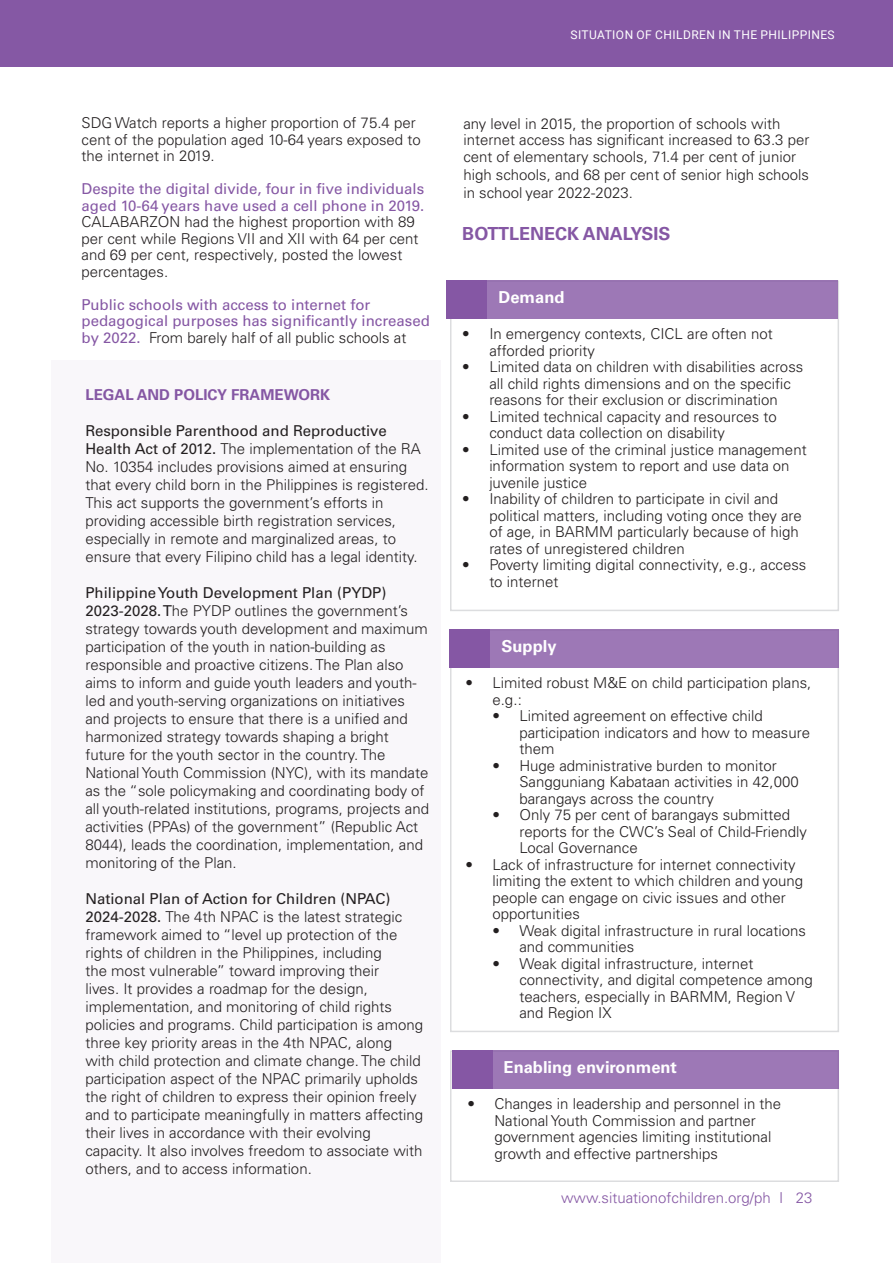
<style>
.page{position:relative;width:893px;height:1263px;background:#fff}
.page>*{position:absolute;margin:0;border:0;box-sizing:border-box;transform-origin:0 0}
.t1{font:700 18px "Univers LT Pro 65";color:#8557a4}
.t2{font:700 16.5px "Univers LT Pro 65";color:#fff}
.t3{font:300 15px/18px "Univers LT Pro 45";color:#231f20}
.t4{font:15px/16.5px "Univers LT Pro 55 Roman";color:#8557a4}
.t5{font:15px "Univers LT Pro 55 Roman";color:#231f20}
.t6{font:300 15px "Univers LT Pro 45";color:#8557a4}
.t7{font:700 15px "Univers LT Pro 65";color:#8557a4}
.t8{font:12px "Roboto";letter-spacing:.035em;color:#fff}
.s1{font-family:"Univers LT Pro 55 Roman";font-weight:400;color:#8557a4}
.s2{font-family:"Univers LT Pro 55 Roman";font-weight:400}
</style>
<div class="page">
<div style="left:0;top:0;width:893px;height:67px;background:#8558a4"></div>
<div style="left:51px;top:360px;width:390px;height:903px;background:#f9f7fa"></div>
<div style="left:450px;top:280px;width:389px;height:331px;border:2px solid #dcdddf"></div>
<div style="left:480px;top:280px;width:358px;height:38px;background:#9d78b6"></div>
<div style="left:446px;top:280px;width:41px;height:38px;background:#8557a4"></div>
<div style="left:450px;top:629px;width:389px;height:403px;border:2px solid #dcdddf"></div>
<div style="left:483px;top:629px;width:356px;height:38px;background:#9d78b6"></div>
<div style="left:450px;top:629px;width:40px;height:38px;background:#8557a4"></div>
<div style="left:450px;top:1050px;width:389px;height:132px;border:2px solid #dcdddf"></div>
<div style="left:485px;top:1050px;width:354px;height:38px;background:#9d78b6"></div>
<div style="left:452px;top:1050px;width:40px;height:38px;background:#8557a4"></div>
<p class="t3" style="left:82px;top:115px;width:341px;line-height:16.5px">SDG Watch reports a higher proportion of 75.4 per cent of the population aged 10-64 years exposed to the internet in 2019.</p>
<p class="t4" style="left:82px;top:181px;width:344px">Despite the digital divide, four in five individuals aged 10-64 years have used a cell phone in 2019.</p>
<p class="t3" style="left:82px;top:214px;width:339px;line-height:16.5px">CALABARZON had the highest proportion with 89 per cent while Regions VII and XII with 64 per cent and 69 per cent, respectively, posted the lowest percentages.</p>
<p class="t4" style="left:82px;top:296px;width:350px">Public schools with access to internet for pedagogical purposes has significantly increased</p>
<p class="t3" style="left:82px;top:329px;width:326px"><span class="s1">by 2022.</span> From barely half of all public schools at</p>
<p class="t7" style="left:85px;top:386px;width:246px">LEGAL AND POLICY FRAMEWORK</p>
<p class="t5" style="left:85px;top:422px;width:303px">Responsible Parenthood and Reproductive</p>
<p class="t3" style="left:85px;top:440px;width:345px"><span class="s2">Health Act of 2012.</span> The implementation of the RA No. 10354 includes provisions aimed at ensuring that every child born in the Philippines is registered.<br>This act supports the government’s efforts in providing accessible birth registration services, especially in remote and marginalized areas, to ensure that every Filipino child has a legal identity.</p>
<p class="t5" style="left:85px;top:584px;width:302px">Philippine Youth Development Plan (PYDP)</p>
<p class="t3" style="left:85px;top:602px;width:345px"><span class="s2">2023-2028. T</span>he PYDP outlines the government’s strategy towards youth development and maximum participation of the youth in nation-building as responsible and proactive citizens. The Plan also aims to inform and guide youth leaders and youth&shy;led and youth-serving organizations on initiatives and projects to ensure that there is a unified and harmonized strategy towards shaping a bright future for the youth sector in the country. The National Youth Commission (NYC), with its mandate as the “sole policymaking and coordinating body of all youth-related institutions, programs, projects and activities (PPAs) of the government” (Republic Act 8044), leads the coordination, implementation, and monitoring of the Plan.</p>
<p class="t5" style="left:85px;top:890px;width:306px">National Plan of Action for Children (NPAC)</p>
<p class="t3" style="left:85px;top:908px;width:339px"><span class="s2">2024-2028.</span> The 4th NPAC is the latest strategic framework aimed to “level up protection of the rights of children in the Philippines, including<br>the most vulnerable” toward improving their<br>lives. It provides a roadmap for the design, implementation, and monitoring of child rights policies and programs. Child participation is among three key priority areas in the 4th NPAC, along with child protection and climate change. The child participation aspect of the NPAC primarily upholds the right of children to express their opinion freely and to participate meaningfully in matters affecting their lives in accordance with their evolving capacity. It also involves freedom to associate with others, and to access information.</p>
<p class="t8" style="left:570px;top:26px;width:266px">SITUATION OF CHILDREN IN THE PHILIPPINES</p>
<p class="t8" style="left:599px;top:26px;width:237px">SITUATION OF CHILDREN INSIGHTS 2024</p>
<p class="t3" style="left:463px;top:115px;width:347px;line-height:16.5px">any level in 2015, the proportion of schools with internet access has significant increased to 63.3 per cent of elementary schools, 71.4 per cent of junior</p>
<p class="t3" style="left:463px;top:166px;width:347px">high schools, and 68 per cent of senior high schools in school year 2022-2023.</p>
<p class="t1" style="left:462px;top:222px;width:210px">BOTTLENECK ANALYSIS</p>
<p class="t2" style="left:498px;top:287px;width:67px">Demand</p>
<p class="t3" style="left:489px;top:326px;width:285px;line-height:16.5px;text-indent:-27px">• In emergency contexts, CICL are often not afforded priority</p>
<p class="t3" style="left:489px;top:359px;width:315px;line-height:16.5px;text-indent:-27px">• Limited data on children with disabilities across all child rights dimensions and on the specific reasons for their exclusion or discrimination</p>
<p class="t3" style="left:489px;top:408px;width:289px;line-height:16.5px;text-indent:-27px">• Limited technical capacity and resources to conduct data collection on disability</p>
<p class="t3" style="left:489px;top:441px;width:319px;line-height:16.5px;text-indent:-27px">• Limited use of the criminal justice management information system to report and use data on juvenile justice</p>
<p class="t3" style="left:489px;top:491px;width:314px;line-height:16.5px;text-indent:-27px">• Inability of children to participate in civil and political matters, including voting once they are of age, in BARMM particularly because of high rates of unregistered children</p>
<p class="t3" style="left:489px;top:557px;width:319px;line-height:16.5px;text-indent:-27px">• Poverty limiting digital connectivity, e.g., access to internet</p>
<p class="t2" style="left:502px;top:636px;width:57px">Supply</p>
<p class="t3" style="left:492px;top:674px;width:320px;line-height:16.5px;text-indent:-27px">• Limited robust M&amp;E on child participation plans, e.g.:</p>
<p class="t3" style="left:519px;top:707px;width:292px;line-height:16.5px;text-indent:-27px">• Limited agreement on effective child participation indicators and how to measure them</p>
<p class="t3" style="left:519px;top:757px;width:281px;line-height:16.5px;text-indent:-27px">• Huge administrative burden to monitor<br>Sangguniang Kabataan activities in 42,000 barangays across the country</p>
<p class="t3" style="left:519px;top:806px;width:289px;line-height:16.5px;text-indent:-27px">• Only 75 per cent of barangays submitted reports for the CWC’s Seal of Child-Friendly<br>Local Governance</p>
<p class="t3" style="left:492px;top:856px;width:312px;line-height:16.5px;text-indent:-27px">• Lack of infrastructure for internet connectivity limiting the extent to which children and young people can engage on civic issues and other opportunities</p>
<p class="t3" style="left:519px;top:922px;width:288px;line-height:16.5px;text-indent:-27px">• Weak digital infrastructure in rural locations and communities</p>
<p class="t3" style="left:519px;top:955px;width:295px;line-height:16.5px;text-indent:-27px">• Weak digital infrastructure, internet connectivity, and digital competence among teachers, especially in BARMM, Region V and Region IX</p>
<p class="t2" style="left:504px;top:1057px;width:175px">Enabling environment</p>
<p class="t3" style="left:494px;top:1095px;width:288px;line-height:16.5px;text-indent:-27px">• Changes in leadership and personnel in the National Youth Commission and partner government agencies limiting institutional growth and effective partnerships</p>
<p class="t6" style="left:561px;top:1189px;width:253px">www.situationofchildren.org/ph I 23</p>
</div>
